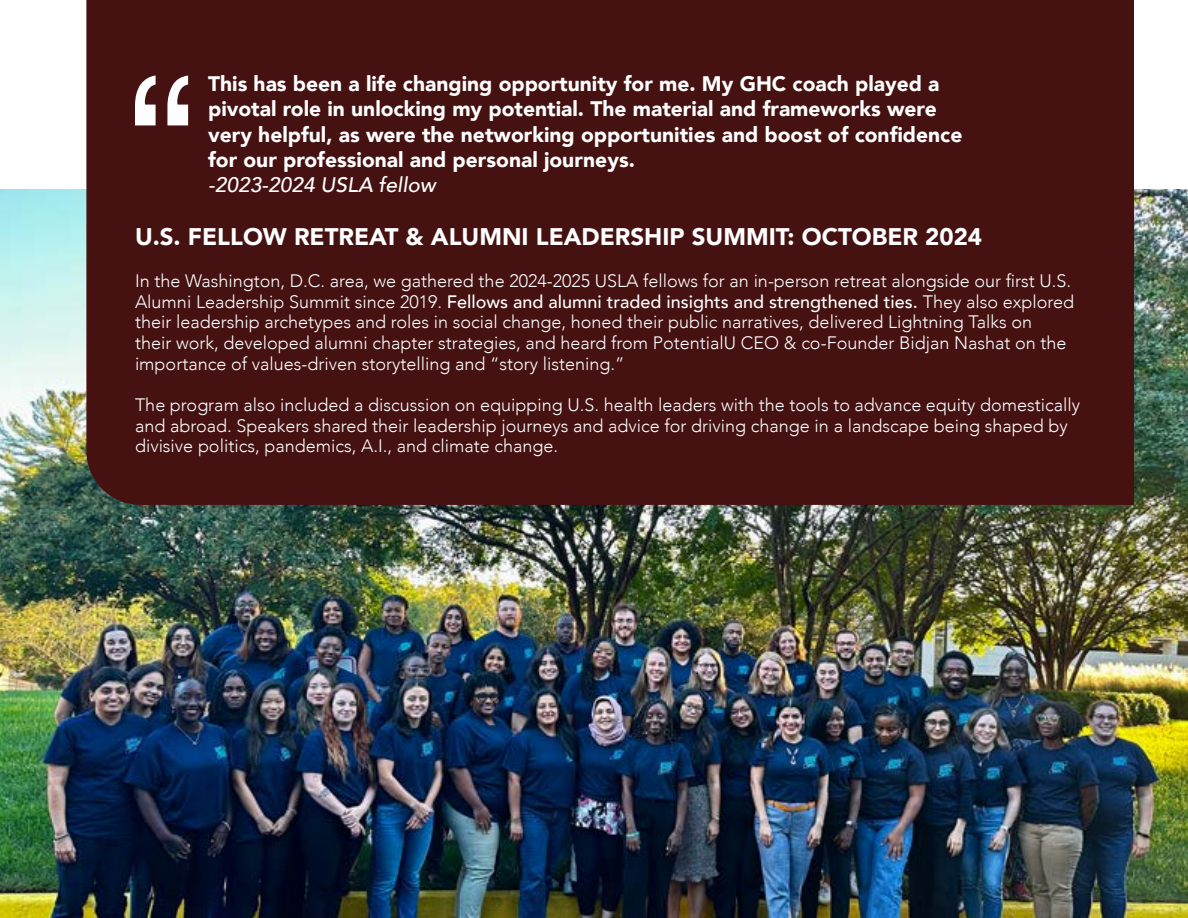
<style>
.page{position:relative;width:1188px;height:918px;background:#fff}
.page>*{position:absolute;margin:0;border:0;box-sizing:border-box;transform-origin:0 0}
.t1{font:900 24px "Avenir";color:#fff}
.t2{font:900 21px/25.2px "Avenir";color:#fff}
.t3{font:italic 500 21px "Avenir";color:#fff}
.t4{font:300 18px/20.7px "Avenir";color:#fff}
.s1{font-weight:500}
</style>
<div class="page">
<img style="left:0;top:189px;width:1188px;height:729px">
<div style="left:86px;top:0;width:1048px;height:505px;background:#451111"></div>
<svg style="left:135px;top:76px;width:53px;height:49px"></svg>
<p class="t2" style="left:208px;top:71px;width:756px">This has been a life changing opportunity for me. My GHC coach played a pivotal role in unlocking my potential. The material and frameworks were very helpful, as were the networking opportunities and boost of confidence for our professional and personal journeys.</p>
<p class="t3" style="left:208px;top:172px;width:229px">-2023-2024 USLA fellow</p>
<h1 class="t1" style="left:135px;top:216px;width:849px">U.S. FELLOW RETREAT &amp; ALUMNI LEADERSHIP SUMMIT: OCTOBER 2024</h1>
<p class="t4" style="left:135px;top:270px;width:941px">In the Washington, D.C. area, we gathered the 2024-2025 USLA fellows for an in-person retreat alongside our first U.S.<br>Alumni Leadership Summit since 2019. <span class="s1">Fellows and alumni traded insights and strengthened ties.</span> They also explored their leadership archetypes and roles in social change, honed their public narratives, delivered Lightning Talks on<br>their work, developed alumni chapter strategies, and heard from PotentialU CEO &amp; co-Founder Bidjan Nashat on the importance of values-driven storytelling and “story listening.”</p>
<p class="t4" style="left:135px;top:394px;width:947px">The program also included a discussion on equipping U.S. health leaders with the tools to advance equity domestically and abroad. Speakers shared their leadership journeys and advice for driving change in a landscape being shaped by divisive politics, pandemics, A.I., and climate change.</p>
</div>
